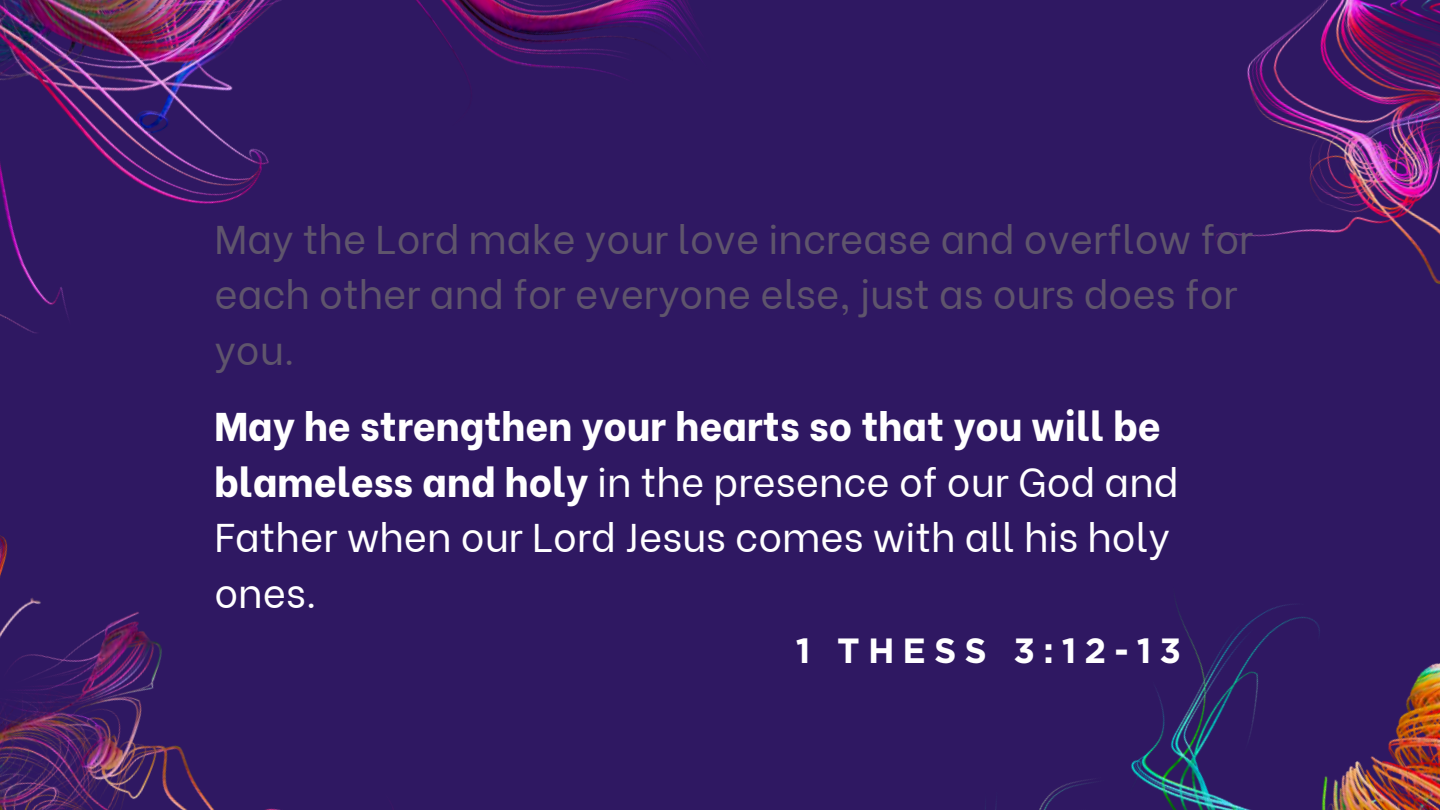
<style>
.page{position:relative;width:1440px;height:810px;background:#2f1862}
.page>*{position:absolute;margin:0;border:0;box-sizing:border-box;transform-origin:0 0}
.t1{font:40px/55.5px "Be Vietnam";color:#fff}
.t2{font:40px/55.5px "Be Vietnam";color:#5f556c}
.t3{font:700 35px "Gotham";letter-spacing:.23em;color:#fff}
.s1{font-weight:800}
</style>
<div class="page">
<img style="left:0;top:0;width:703px;height:333px">
<img style="left:1247px;top:0;width:193px;height:151px">
<img style="left:0;top:535px;width:394px;height:275px">
<img style="left:985px;top:151px;width:455px;height:659px">
<p class="t2" style="left:214px;top:207px;width:1040px">May the Lord make your love increase and overflow for each other and for everyone else, just as ours does for you.</p>
<p class="t1" style="left:214px;top:395px;width:966px"><span class="s1">May he strengthen your hearts so that you will be blameless and holy</span> in the presence of our God and Father when our Lord Jesus comes with all his holy ones.</p>
<p class="t3" style="left:796px;top:629px;width:387px">1 THESS 3:12-13</p>
</div>
